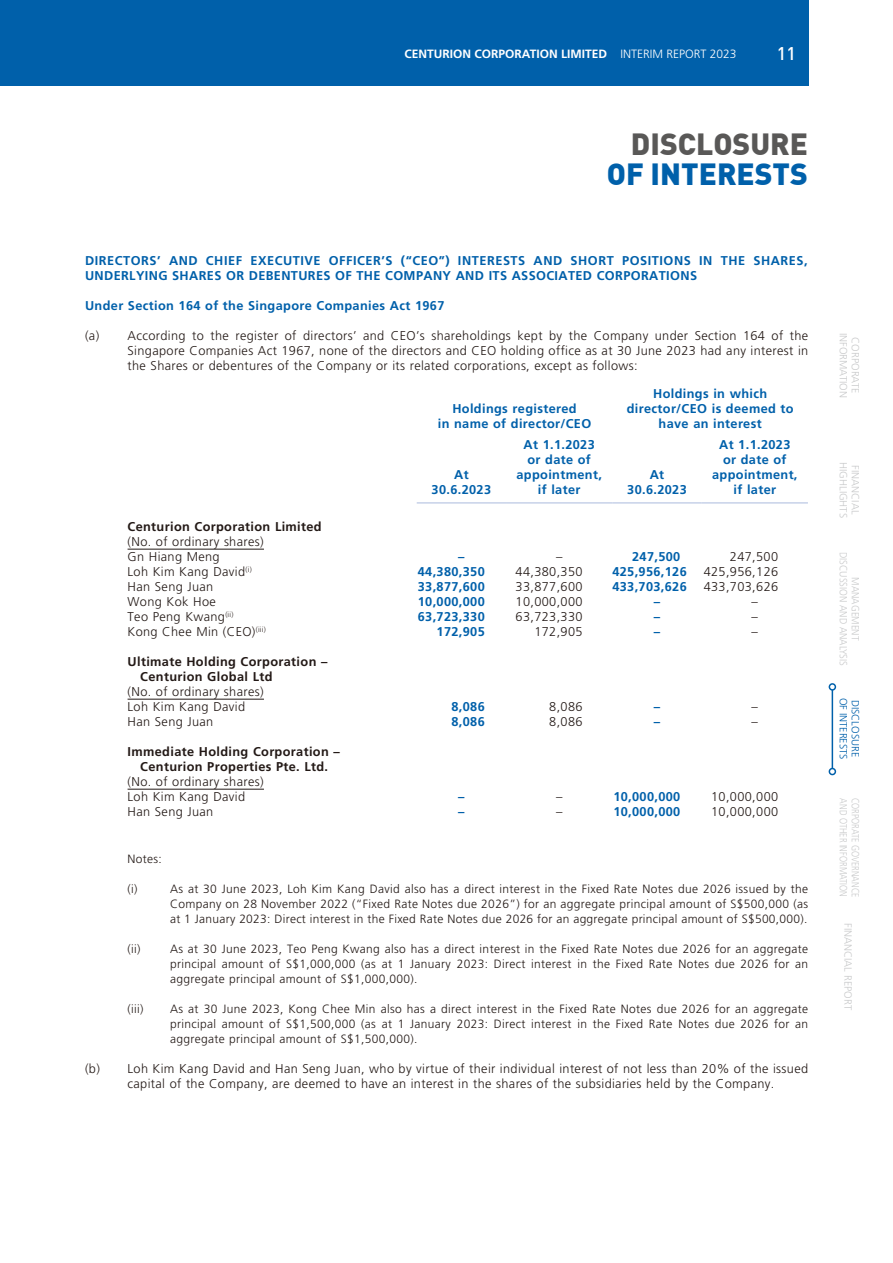
<style>
.page{position:relative;width:893px;height:1263px;background:#fff}
.page>*{position:absolute;margin:0;border:0;box-sizing:border-box;transform-origin:0 0}
.t1{font:30px "DIN Black";color:#0060aa}
.t2{font:30px "DIN Black";color:#595857}
.t3{font:18px "DIN Medium";color:#fff}
.t4{font:300 12.75px/15px "Frutiger LT Std";letter-spacing:.03em;color:#231916}
.t5{font:700 12.75px/15px "Frutiger LT Std";letter-spacing:.03em;color:#0060aa;text-align:center}
.t6{font:700 12.75px/15px "Frutiger LT Std";letter-spacing:.03em;color:#231916}
.t7{font:300 12px/15px "Frutiger LT Std";letter-spacing:.03em;color:#231916;text-align:justify}
.t8{font:700 12px "Frutiger LT Std";color:#fff}
.t9{font:300 10.5px/12px "Frutiger LT Std";color:#c9cacb;text-align:center}
.t10{font:300 10.5px "Frutiger LT Std";color:#c9cacb;scale:.8 1}
.t11{font:300 10.5px/12px "Frutiger LT Std";color:#c9cacb;text-align:center;scale:.9 1}
.t12{font:300 10.5px "Frutiger LT Std";color:#0060aa}
.s1{font-weight:300}
</style>
<div class="page">
<hr style="left:417px;top:502px;width:89px;height:1px;background:#abd">
<hr style="left:506px;top:502px;width:106px;height:1px;background:#abd">
<hr style="left:612px;top:502px;width:90px;height:1px;background:#abd">
<hr style="left:702px;top:502px;width:106px;height:1px;background:#abd">
<hr style="left:128px;top:549px;width:136px;height:1px;background:#231916">
<hr style="left:128px;top:699px;width:136px;height:1px;background:#231916">
<hr style="left:128px;top:789px;width:136px;height:1px;background:#231916">
<hr style="left:832px;top:690px;width:1px;height:78px;background:#0060aa">
<div style="left:829px;top:683px;width:7px;height:8px;border:2px solid #0060aa;border-radius:50%"></div>
<div style="left:829px;top:768px;width:7px;height:7px;border:2px solid #0060aa;border-radius:50%"></div>
<div style="left:0;top:0;width:809px;height:85px;background:#0060aa"></div>
<p class="t8" style="left:405px;top:46px;width:333px">CENTURION CORPORATION LIMITED <span class="s1">INTERIM REPORT 2023</span></p>
<h2 class="t3" style="left:777px;top:42px;width:21px">11</h2>
<h1 class="t2" style="left:631px;top:124px;width:179px">DISCLOSURE</h1>
<h1 class="t1" style="left:607px;top:154px;width:203px">OF INTERESTS</h1>
<p class="t5" style="left:85px;top:253px;width:724px;text-align:left">DIRECTORS’ AND CHIEF EXECUTIVE OFFICER’S (“CEO”) INTERESTS AND SHORT POSITIONS IN THE SHARES,<br>UNDERLYING SHARES OR DEBENTURES OF THE COMPANY AND ITS ASSOCIATED CORPORATIONS</p>
<p class="t5" style="left:85px;top:298px;width:361px">Under Section 164 of the Singapore Companies Act 1967</p>
<p class="t4" style="left:128px;top:328px;width:682px;text-align:justify;text-indent:-43px">(a) According to the register of directors’ and CEO’s shareholdings kept by the Company under Section 164 of the Singapore Companies Act 1967, none of the directors and CEO holding office as at 30 June 2023 had any interest in the Shares or debentures of the Company or its related corporations, except as follows:</p>
<p class="t5" style="left:438px;top:401px;width:155px">Holdings registered<br>in name of director/CEO</p>
<p class="t5" style="left:627px;top:386px;width:168px">Holdings in which director/CEO is deemed to have an interest</p>
<p class="t6" style="left:128px;top:519px;width:196px">Centurion Corporation Limited</p>
<p class="t4" style="left:128px;top:534px;width:138px">(No. of ordinary shares)<br>Gn Hiang Meng</p>
<p class="t5" style="left:432px;top:467px;width:61px">At<br>30.6.2023</p>
<p class="t5" style="left:516px;top:437px;width:87px">At 1.1.2023 or date of appointment, if later</p>
<p class="t5" style="left:627px;top:467px;width:61px">At<br>30.6.2023</p>
<p class="t5" style="left:712px;top:437px;width:87px">At 1.1.2023 or date of appointment, if later</p>
<p class="t5" style="left:458px;top:549px;width:8px">–</p>
<p class="t4" style="left:556px;top:549px;width:8px">–</p>
<p class="t5" style="left:632px;top:549px;width:50px">247,500</p>
<p class="t4" style="left:730px;top:549px;width:50px">247,500</p>
<p class="t4" style="left:128px;top:564px;width:126px">Loh Kim Kang David<sup>(i)</sup></p>
<p class="t5" style="left:418px;top:564px;width:69px">44,380,350</p>
<p class="t4" style="left:516px;top:564px;width:69px">44,380,350</p>
<p class="t5" style="left:612px;top:564px;width:76px">425,956,126</p>
<p class="t4" style="left:704px;top:564px;width:76px">425,956,126</p>
<p class="t4" style="left:128px;top:579px;width:87px">Han Seng Juan</p>
<p class="t5" style="left:418px;top:579px;width:69px">33,877,600</p>
<p class="t4" style="left:516px;top:579px;width:69px">33,877,600</p>
<p class="t5" style="left:612px;top:579px;width:76px">433,703,626</p>
<p class="t4" style="left:704px;top:579px;width:76px">433,703,626</p>
<p class="t4" style="left:128px;top:594px;width:90px">Wong Kok Hoe</p>
<p class="t5" style="left:418px;top:594px;width:69px">10,000,000</p>
<p class="t4" style="left:516px;top:594px;width:69px">10,000,000</p>
<p class="t5" style="left:654px;top:594px;width:8px">–</p>
<p class="t4" style="left:752px;top:594px;width:8px">–</p>
<p class="t4" style="left:128px;top:609px;width:107px">Teo Peng Kwang<sup>(ii)</sup></p>
<p class="t5" style="left:418px;top:609px;width:69px">63,723,330</p>
<p class="t4" style="left:516px;top:609px;width:69px">63,723,330</p>
<p class="t5" style="left:654px;top:609px;width:8px">–</p>
<p class="t4" style="left:752px;top:609px;width:8px">–</p>
<p class="t4" style="left:128px;top:624px;width:140px">Kong Chee Min (CEO)<sup>(iii)</sup></p>
<p class="t5" style="left:437px;top:624px;width:50px">172,905</p>
<p class="t4" style="left:534px;top:624px;width:50px">172,905</p>
<p class="t5" style="left:654px;top:624px;width:8px">–</p>
<p class="t4" style="left:752px;top:624px;width:8px">–</p>
<p class="t6" style="left:140px;top:654px;width:189px;text-indent:-13px">Ultimate Holding Corporation –<br>Centurion Global Ltd</p>
<p class="t4" style="left:128px;top:684px;width:138px">(No. of ordinary shares)<br>Loh Kim Kang David</p>
<p class="t5" style="left:451px;top:699px;width:35px">8,086</p>
<p class="t4" style="left:549px;top:699px;width:35px">8,086</p>
<p class="t5" style="left:654px;top:699px;width:8px">–</p>
<p class="t4" style="left:752px;top:699px;width:8px">–</p>
<p class="t4" style="left:128px;top:714px;width:87px">Han Seng Juan</p>
<p class="t5" style="left:451px;top:714px;width:35px">8,086</p>
<p class="t4" style="left:549px;top:714px;width:35px">8,086</p>
<p class="t5" style="left:654px;top:714px;width:8px">–</p>
<p class="t4" style="left:752px;top:714px;width:8px">–</p>
<p class="t6" style="left:128px;top:744px;width:214px;text-align:center">Immediate Holding Corporation –<br>Centurion Properties Pte. Ltd.</p>
<p class="t4" style="left:128px;top:774px;width:138px">(No. of ordinary shares)<br>Loh Kim Kang David</p>
<p class="t5" style="left:458px;top:789px;width:8px">–</p>
<p class="t4" style="left:556px;top:789px;width:8px">–</p>
<p class="t5" style="left:613px;top:789px;width:69px">10,000,000</p>
<p class="t4" style="left:711px;top:789px;width:69px">10,000,000</p>
<p class="t4" style="left:128px;top:804px;width:87px">Han Seng Juan</p>
<p class="t5" style="left:458px;top:804px;width:8px">–</p>
<p class="t4" style="left:556px;top:804px;width:8px">–</p>
<p class="t5" style="left:613px;top:804px;width:69px">10,000,000</p>
<p class="t4" style="left:711px;top:804px;width:69px">10,000,000</p>
<p class="t7" style="left:128px;top:852px;width:36px">Notes:</p>
<p class="t7" style="left:128px;top:882px;width:12px">(i)</p>
<p class="t7" style="left:170px;top:882px;width:640px">As at 30 June 2023, Loh Kim Kang David also has a direct interest in the Fixed Rate Notes due 2026 issued by the Company on 28 November 2022 (“Fixed Rate Notes due 2026”) for an aggregate principal amount of S$500,000 (as at 1 January 2023: Direct interest in the Fixed Rate Notes due 2026 for an aggregate principal amount of S$500,000).</p>
<p class="t7" style="left:128px;top:942px;width:15px">(ii)</p>
<p class="t7" style="left:170px;top:942px;width:640px">As at 30 June 2023, Teo Peng Kwang also has a direct interest in the Fixed Rate Notes due 2026 for an aggregate principal amount of S$1,000,000 (as at 1 January 2023: Direct interest in the Fixed Rate Notes due 2026 for an aggregate principal amount of S$1,000,000).</p>
<p class="t7" style="left:128px;top:1002px;width:18px">(iii)</p>
<p class="t7" style="left:170px;top:1002px;width:640px">As at 30 June 2023, Kong Chee Min also has a direct interest in the Fixed Rate Notes due 2026 for an aggregate principal amount of S$1,500,000 (as at 1 January 2023: Direct interest in the Fixed Rate Notes due 2026 for an aggregate principal amount of S$1,500,000).</p>
<p class="t4" style="left:128px;top:1062px;width:682px;text-indent:-43px">(b) Loh Kim Kang David and Han Seng Juan, who by virtue of their individual interest of not less than 20% of the issued capital of the Company, are deemed to have an interest in the shares of the subsidiaries held by the Company.</p>
<p class="t9" style="left:861px;top:333px;width:67px;rotate:90deg">CORPORATE<br>INFORMATION</p>
<p class="t9" style="left:849px;top:462px;width:57px;rotate:90deg">HIGHLIGHTS</p>
<p class="t9" style="left:861px;top:465px;width:51px;rotate:90deg">FINANCIAL</p>
<p class="t11" style="left:861px;top:552px;width:128px;rotate:90deg">MANAGEMENT<br>DISCUSSION AND ANALYSIS</p>
<p class="t12" style="left:849px;top:697px;width:63px;rotate:90deg">OF INTERESTS</p>
<p class="t12" style="left:861px;top:700px;width:59px;rotate:90deg">DISCLOSURE</p>
<p class="t10" style="left:849px;top:798px;width:124px;rotate:90deg">AND OTHER INFORMATION</p>
<p class="t10" style="left:861px;top:798px;width:126px;rotate:90deg">CORPORATE GOVERNANCE</p>
<p class="t9" style="left:854px;top:923px;width:88px;rotate:90deg">FINANCIAL REPORT</p>
</div>
